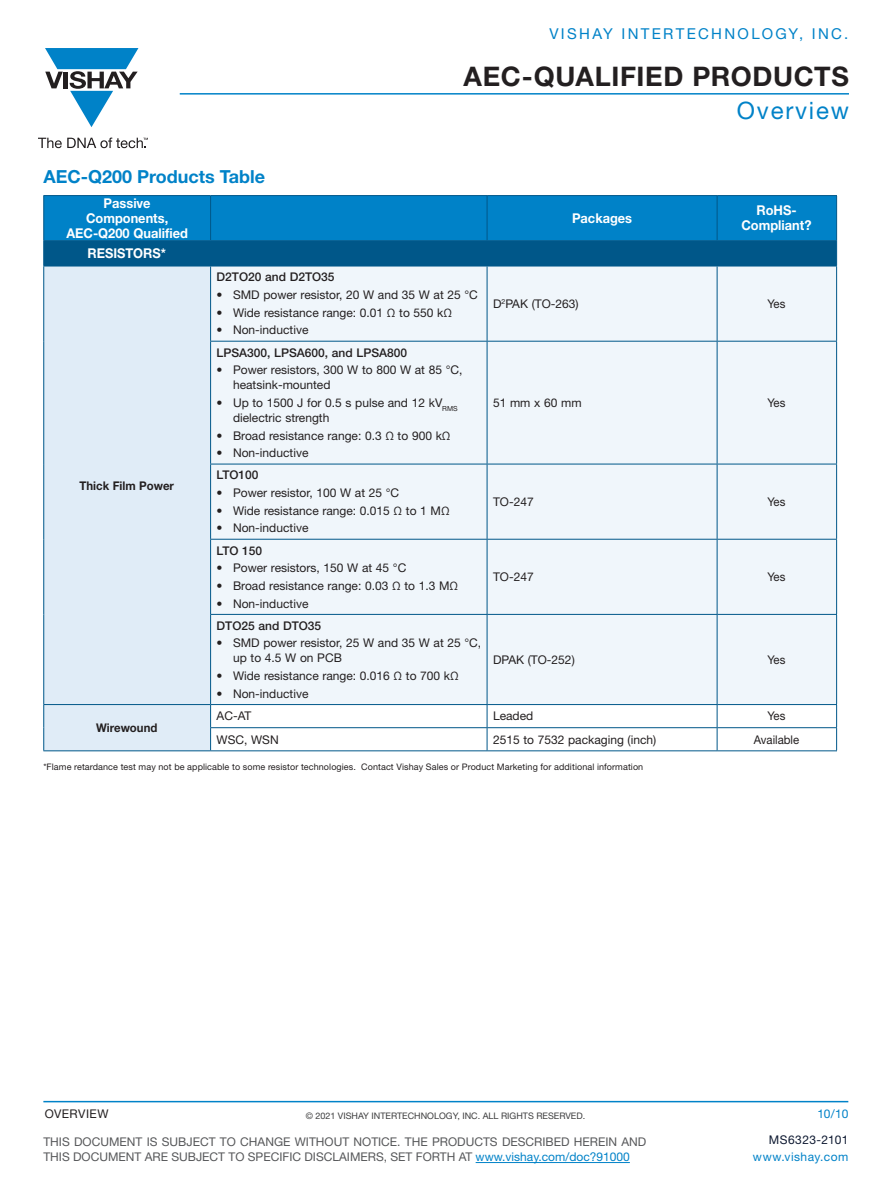
<style>
.page{position:relative;width:891px;height:1188px;background:#fff}
.page>*{position:absolute;margin:0;border:0;box-sizing:border-box;transform-origin:0 0}
.t1{font:700 27px "Helvetica Neue LT Std";letter-spacing:.025em;color:#231f20}
.t2{font:24px "Helvetica Neue LT Std";letter-spacing:.075em;color:#0082c8}
.t3{font:700 18px "Helvetica Neue LT Std";color:#0082c8}
.t4{font:15px "Helvetica Neue LT Std";letter-spacing:.155em;color:#0082c8}
.t5{font:700 13.5px/15px "Helvetica Neue LT Std";color:#fff;text-align:center;scale:.95 1}
.t6{font:12px/15px "Helvetica Neue LT Std";color:#231f20}
.t7{font:12px/15px "Helvetica Neue LT Std";color:#57585a}
.t8{font:500 12px "Helvetica Neue LT Std";color:#231f20}
.t9{font:12px "Helvetica Neue LT Std";color:#231f20;scale:.95 1}
.t10{font:700 12px "Helvetica Neue LT Std";color:#231f20;scale:.95 1}
.t11{font:12px "Helvetica Neue LT Std";letter-spacing:.04em;color:#0082c8}
.t12{font:12px "Helvetica Neue LT Std";letter-spacing:.03em;color:#0e1931}
.t13{font:12px "Helvetica Neue LT Std";letter-spacing:.035em;color:#231f20}
.t14{font:9px "Helvetica Neue LT Std";letter-spacing:.01em;color:#231f20}
.t15{font:9px "Helvetica Neue LT Std";color:#3e3e3f}
.s1{color:#0082c8}
</style>
<div class="page">
<div style="left:44px;top:267px;width:166px;height:483px;background:#e0ecf7"></div>
<div style="left:211px;top:267px;width:625px;height:437px;background:#f0f6fb"></div>
<hr style="left:210px;top:266px;width:1px;height:75px;background:#005789">
<hr style="left:210px;top:342px;width:1px;height:122px;background:#005789">
<hr style="left:210px;top:464px;width:1px;height:75px;background:#005789">
<hr style="left:717px;top:195px;width:120px;height:1px;background:#005789">
<hr style="left:210px;top:540px;width:1px;height:74px;background:#005789">
<hr style="left:210px;top:615px;width:1px;height:89px;background:#005789">
<hr style="left:211px;top:266px;width:276px;height:1px;background:#005789">
<hr style="left:487px;top:266px;width:230px;height:1px;background:#005789">
<hr style="left:717px;top:266px;width:120px;height:1px;background:#005789">
<hr style="left:487px;top:266px;width:1px;height:75px;background:#005789">
<hr style="left:717px;top:266px;width:1px;height:75px;background:#005789">
<hr style="left:836px;top:266px;width:1px;height:75px;background:#005789">
<hr style="left:487px;top:342px;width:1px;height:122px;background:#005789">
<hr style="left:487px;top:464px;width:1px;height:75px;background:#005789">
<hr style="left:717px;top:342px;width:1px;height:122px;background:#005789">
<hr style="left:717px;top:464px;width:1px;height:75px;background:#005789">
<hr style="left:836px;top:342px;width:1px;height:122px;background:#005789">
<hr style="left:836px;top:464px;width:1px;height:75px;background:#005789">
<hr style="left:487px;top:540px;width:1px;height:74px;background:#005789">
<hr style="left:717px;top:540px;width:1px;height:74px;background:#005789">
<hr style="left:836px;top:540px;width:1px;height:74px;background:#005789">
<hr style="left:487px;top:615px;width:1px;height:89px;background:#005789">
<hr style="left:717px;top:615px;width:1px;height:89px;background:#005789">
<hr style="left:836px;top:615px;width:1px;height:89px;background:#005789">
<hr style="left:210px;top:341px;width:277px;height:1px;background:#005789">
<hr style="left:487px;top:341px;width:230px;height:1px;background:#005789">
<hr style="left:717px;top:341px;width:120px;height:1px;background:#005789">
<hr style="left:210px;top:464px;width:277px;height:1px;background:#005789">
<hr style="left:210px;top:539px;width:277px;height:1px;background:#005789">
<hr style="left:487px;top:464px;width:230px;height:1px;background:#005789">
<hr style="left:487px;top:539px;width:230px;height:1px;background:#005789">
<hr style="left:717px;top:464px;width:120px;height:1px;background:#005789">
<hr style="left:717px;top:539px;width:120px;height:1px;background:#005789">
<hr style="left:210px;top:614px;width:277px;height:1px;background:#005789">
<hr style="left:487px;top:614px;width:230px;height:1px;background:#005789">
<hr style="left:717px;top:614px;width:120px;height:1px;background:#005789">
<hr style="left:211px;top:704px;width:276px;height:1px;background:#005789">
<hr style="left:487px;top:704px;width:230px;height:1px;background:#005789">
<hr style="left:717px;top:704px;width:120px;height:1px;background:#005789">
<hr style="left:43px;top:195px;width:168px;height:1px;background:#005789">
<hr style="left:211px;top:195px;width:276px;height:1px;background:#005789">
<hr style="left:487px;top:195px;width:230px;height:1px;background:#005789">
<svg style="left:43px;top:196px;width:794px;height:70px;background:#0072b0"></svg>
<hr style="left:43px;top:266px;width:168px;height:1px;background:#005789">
<hr style="left:43px;top:266px;width:1px;height:75px;background:#005789">
<hr style="left:43px;top:341px;width:1px;height:123px;background:#005789">
<hr style="left:43px;top:464px;width:1px;height:75px;background:#005789">
<hr style="left:43px;top:539px;width:1px;height:75px;background:#005789">
<hr style="left:43px;top:614px;width:1px;height:90px;background:#005789">
<hr style="left:43px;top:704px;width:168px;height:1px;background:#005789">
<svg style="left:43px;top:705px;width:1px;height:45px"></svg>
<svg style="left:210px;top:705px;width:627px;height:45px"></svg>
<hr style="left:43px;top:750px;width:168px;height:1px;background:#005789">
<hr style="left:211px;top:750px;width:276px;height:1px;background:#005789">
<hr style="left:487px;top:750px;width:230px;height:1px;background:#005789">
<hr style="left:717px;top:750px;width:120px;height:1px;background:#005789">
<hr style="left:180px;top:93px;width:669px;height:2px;background:#0082c8">
<hr style="left:43px;top:1101px;width:805px;height:1px;background:#0082c8">
<hr style="left:476px;top:1162px;width:154px;height:1px;background:#0082c8">
<svg style="left:38px;top:138px;width:110px;height:10px"></svg>
<svg style="left:45px;top:48px;width:93px;height:79px"></svg>
<p class="t4" style="left:549px;top:25px;width:300px">VISHAY INTERTECHNOLOGY, INC.</p>
<h1 class="t1" style="left:464px;top:60px;width:387px">AEC-QUALIFIED PRODUCTS</h1>
<h2 class="t2" style="left:737px;top:96px;width:114px">Overview</h2>
<h3 class="t3" style="left:43px;top:165px;width:223px">AEC-Q200 Products Table</h3>
<p class="t5" style="left:66px;top:195px;width:129px">Passive<br>Components,<br>AEC-Q200 Qualified</p>
<p class="t5" style="left:87px;top:246px;width:84px">RESISTORS*</p>
<p class="t10" style="left:80px;top:478px;width:101px">Thick Film Power</p>
<p class="t8" style="left:217px;top:270px;width:120px">D2TO20 and D2TO35</p>
<p class="t6" style="left:217px;top:287px;width:263px">• SMD power resistor, 20 W and 35 W at 25 °C</p>
<p class="t6" style="left:217px;top:305px;width:237px">• Wide resistance range: 0.01 Ω to 550 kΩ</p>
<p class="t6" style="left:217px;top:323px;width:93px">• Non-inductive</p>
<p class="t8" style="left:217px;top:345px;width:192px">LPSA300, LPSA600, and LPSA800</p>
<p class="t6" style="left:233px;top:362px;width:231px;text-indent:-16px">• Power resistors, 300 W to 800 W at 85 °C, heatsink-mounted</p>
<p class="t6" style="left:233px;top:395px;width:226px;text-indent:-16px">• Up to 1500 J for 0.5 s pulse and 12 kV<sub>RMS </sub>dielectric strength</p>
<p class="t6" style="left:217px;top:428px;width:235px">• Broad resistance range: 0.3 Ω to 900 kΩ</p>
<p class="t6" style="left:217px;top:445px;width:93px">• Non-inductive</p>
<p class="t8" style="left:217px;top:468px;width:44px">LTO100</p>
<p class="t6" style="left:217px;top:485px;width:184px">• Power resistor, 100 W at 25 °C</p>
<p class="t6" style="left:217px;top:503px;width:235px">• Wide resistance range: 0.015 Ω to 1 MΩ</p>
<p class="t6" style="left:217px;top:521px;width:93px">• Non-inductive</p>
<p class="t8" style="left:217px;top:543px;width:47px">LTO 150</p>
<p class="t6" style="left:217px;top:560px;width:191px">• Power resistors, 150 W at 45 °C</p>
<p class="t6" style="left:217px;top:578px;width:243px">• Broad resistance range: 0.03 Ω to 1.3 MΩ</p>
<p class="t6" style="left:217px;top:596px;width:93px">• Non-inductive</p>
<p class="t8" style="left:217px;top:618px;width:106px">DTO25 and DTO35</p>
<p class="t6" style="left:233px;top:635px;width:250px;text-indent:-16px">• SMD power resistor, 25 W and 35 W at 25 °C, up to 4.5 W on PCB</p>
<p class="t6" style="left:217px;top:668px;width:244px">• Wide resistance range: 0.016 Ω to 700 kΩ</p>
<p class="t6" style="left:217px;top:686px;width:93px">• Non-inductive</p>
<p class="t5" style="left:572px;top:210px;width:65px">Packages</p>
<p class="t5" style="left:741px;top:203px;width:75px">RoHS-<br>Compliant?</p>
<p class="t6" style="left:493px;top:296px;width:87px">D<sup>2</sup>PAK (TO-263)</p>
<p class="t9" style="left:768px;top:296px;width:20px">Yes</p>
<p class="t6" style="left:493px;top:395px;width:90px">51 mm x 60 mm</p>
<p class="t9" style="left:768px;top:395px;width:20px">Yes</p>
<p class="t6" style="left:493px;top:494px;width:42px">TO-247</p>
<p class="t9" style="left:768px;top:495px;width:20px">Yes</p>
<p class="t6" style="left:493px;top:569px;width:42px">TO-247</p>
<p class="t9" style="left:768px;top:570px;width:20px">Yes</p>
<p class="t6" style="left:493px;top:652px;width:83px">DPAK (TO-252)</p>
<p class="t9" style="left:768px;top:652px;width:20px">Yes</p>
<p class="t6" style="left:217px;top:708px;width:36px">AC-AT</p>
<p class="t6" style="left:493px;top:708px;width:42px">Leaded</p>
<p class="t9" style="left:768px;top:709px;width:20px">Yes</p>
<p class="t6" style="left:217px;top:732px;width:64px">WSC, WSN</p>
<p class="t6" style="left:493px;top:732px;width:165px">2515 to 7532 packaging (inch)</p>
<p class="t9" style="left:754px;top:732px;width:49px">Available</p>
<p class="t14" style="left:43px;top:761px;width:601px">*Flame retardance test may not be applicable to some resistor technologies. Contact Vishay Sales or Product Marketing for additional information</p>
<p class="t10" style="left:96px;top:720px;width:66px">Wirewound</p>
<p class="t15" style="left:306px;top:1111px;width:281px">© 2021 VISHAY INTERTECHNOLOGY, INC. ALL RIGHTS RESERVED.</p>
<p class="t11" style="left:817px;top:1106px;width:32px">10/10</p>
<p class="t12" style="left:769px;top:1133px;width:81px">MS6323-2101</p>
<p class="t13" style="left:45px;top:1107px;width:65px">OVERVIEW</p>
<p class="t7" style="left:43px;top:1134px;width:604px">THIS DOCUMENT IS SUBJECT TO CHANGE WITHOUT NOTICE. THE PRODUCTS DESCRIBED HEREIN AND<br>THIS DOCUMENT ARE SUBJECT TO SPECIFIC DISCLAIMERS, SET FORTH AT <span class="s1">www.vishay.com/doc?91000</span></p>
<p class="t11" style="left:753px;top:1150px;width:97px">www.vishay.com</p>
</div>
